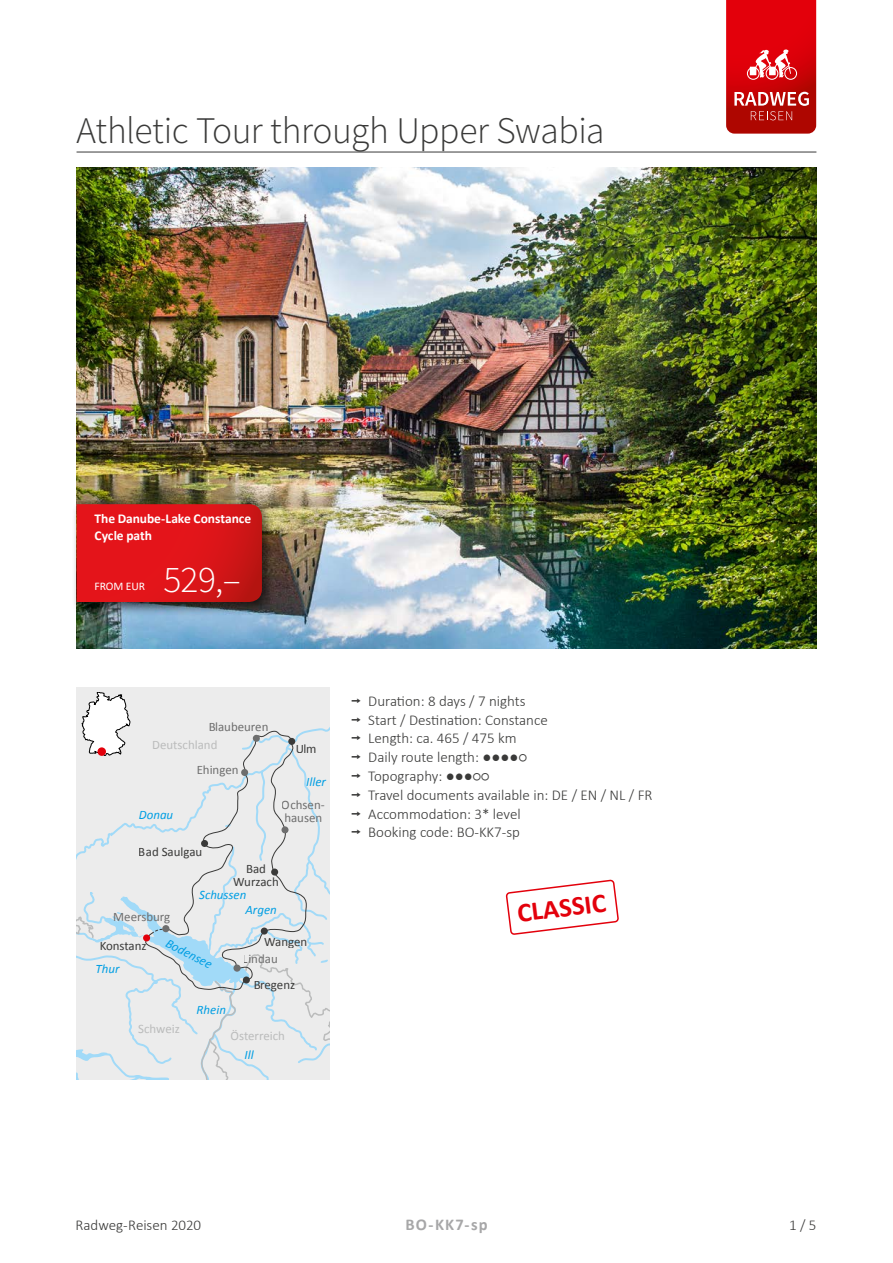
<style>
.page{position:relative;width:893px;height:1263px;background:#fff}
.page>*{position:absolute;margin:0;border:0;box-sizing:border-box;transform-origin:0 0}
.t1{font:300 37.5px "Source Sans Pro";letter-spacing:-.015em;color:#3a3a39}
.t2{font:300 37.5px "Source Sans Pro";color:#fff}
.t3{font:700 27px "Calibri";color:#e3000b}
.t4{font:700 16.5px "Calibri";letter-spacing:.075em;color:#a7a7a8}
.t5{font:300 15px/18.8px "Calibri";color:#3a3a39}
.t6{font:700 13.5px/17.2px "Calibri";letter-spacing:-.005em;color:#fff}
.t7{font:12.9px/12.9px "Calibri";color:#6e6e6e}
.t8{font:12.9px/12.9px "Calibri";color:#3a3a39;text-align:center}
.t9{font:italic 12.9px/15.3px "Calibri";color:#009ee3}
.t10{font:12.9px "Calibri";color:#bbbcbc}
.t11{font:11.7px "Calibri";letter-spacing:-.01em;color:#fff}
.s1{font-family:"Interstate";font-weight:400}
</style>
<div class="page">
<img style="left:77px;top:167px;width:739px;height:482px">
<svg style="left:77px;top:687px;width:253px;height:393px"></svg>
<div style="left:97px;top:747px;width:9px;height:9px;background:#e3000b;border-radius:50%"></div>
<div style="left:72px;top:499px;width:203px;height:116px;background:#000;opacity:.6"></div>
<svg style="left:77px;top:504px;width:185px;height:98px"></svg>
<svg style="left:505px;top:879px;width:114px;height:56px"></svg>
<svg style="left:726px;top:0;width:90px;height:134px"></svg>
<hr style="left:77px;top:152px;width:739px;height:1px;background:#3a3a39">
<h1 class="t1" style="left:77px;top:107px;width:529px">Athletic Tour through Upper Swabia</h1>
<p class="t6" style="left:95px;top:509px;width:158px">The Danube-Lake Constance<br>Cycle path</p>
<p class="t11" style="left:95px;top:578px;width:52px">FROM EUR</p>
<h1 class="t2" style="left:163px;top:557px;width:79px">529,–</h1>
<p class="t7" style="left:208px;top:721px;width:62px">Blaubeuren</p>
<p class="t10" style="left:152px;top:736px;width:67px">Deutschland</p>
<p class="t9" style="left:139px;top:807px;width:36px">Donau</p>
<p class="t7" style="left:197px;top:763px;width:43px">Ehingen</p>
<p class="t8" style="left:139px;top:845px;width:65px">Bad Saulgau</p>
<p class="t8" style="left:295px;top:742px;width:23px">Ulm</p>
<p class="t9" style="left:306px;top:774px;width:21px">Iller</p>
<p class="t7" style="left:282px;top:798px;width:44px">Ochsen&shy;hausen</p>
<p class="t7" style="left:113px;top:910px;width:59px">Meersburg</p>
<p class="t8" style="left:233px;top:862px;width:47px">Bad<br>Wurzach</p>
<p class="t9" style="left:245px;top:886px;width:33px;text-indent:-46px">Schussen<br>Argen</p>
<p class="t8" style="left:100px;top:940px;width:49px">Konstanz</p>
<p class="t9" style="left:96px;top:960px;width:25px">Thur</p>
<p class="t9" style="left:170px;top:935px;width:52px;rotate:27deg">Bodensee</p>
<p class="t9" style="left:197px;top:1001px;width:31px">Rhein</p>
<p class="t8" style="left:264px;top:935px;width:45px">Wangen</p>
<p class="t7" style="left:243px;top:953px;width:36px">Lindau</p>
<p class="t8" style="left:253px;top:979px;width:43px">Bregenz</p>
<p class="t10" style="left:138px;top:1021px;width:43px">Schweiz</p>
<p class="t10" style="left:231px;top:1028px;width:56px">Österreich</p>
<p class="t9" style="left:245px;top:1047px;width:11px">Ill</p>
<p class="t5" style="left:351px;top:691px;width:303px"><span class="s1">¬</span> Duration: 8 days / 7 nights<br><span class="s1">¬</span> Start / Destination: Constance<br><span class="s1">¬</span> Length: ca. 465 / 475 km<br><span class="s1">¬</span> Daily route length: ●●●●○<br><span class="s1">¬</span> Topography: ●●●○○<br><span class="s1">¬</span> Travel documents available in: DE / EN / NL / FR <span class="s1">¬</span> Accommodation: 3* level<br><span class="s1">¬</span> Booking code: BO-KK7-sp</p>
<h2 class="t3" style="left:515px;top:894px;width:91px;rotate:-7deg">CLASSIC</h2>
<p class="t5" style="left:75px;top:1216px;width:127px">Radweg-Reisen 2020</p>
<p class="t4" style="left:405px;top:1213px;width:84px">BO-KK7-sp</p>
<p class="t5" style="left:789px;top:1216px;width:29px">1 / 5</p>
</div>
